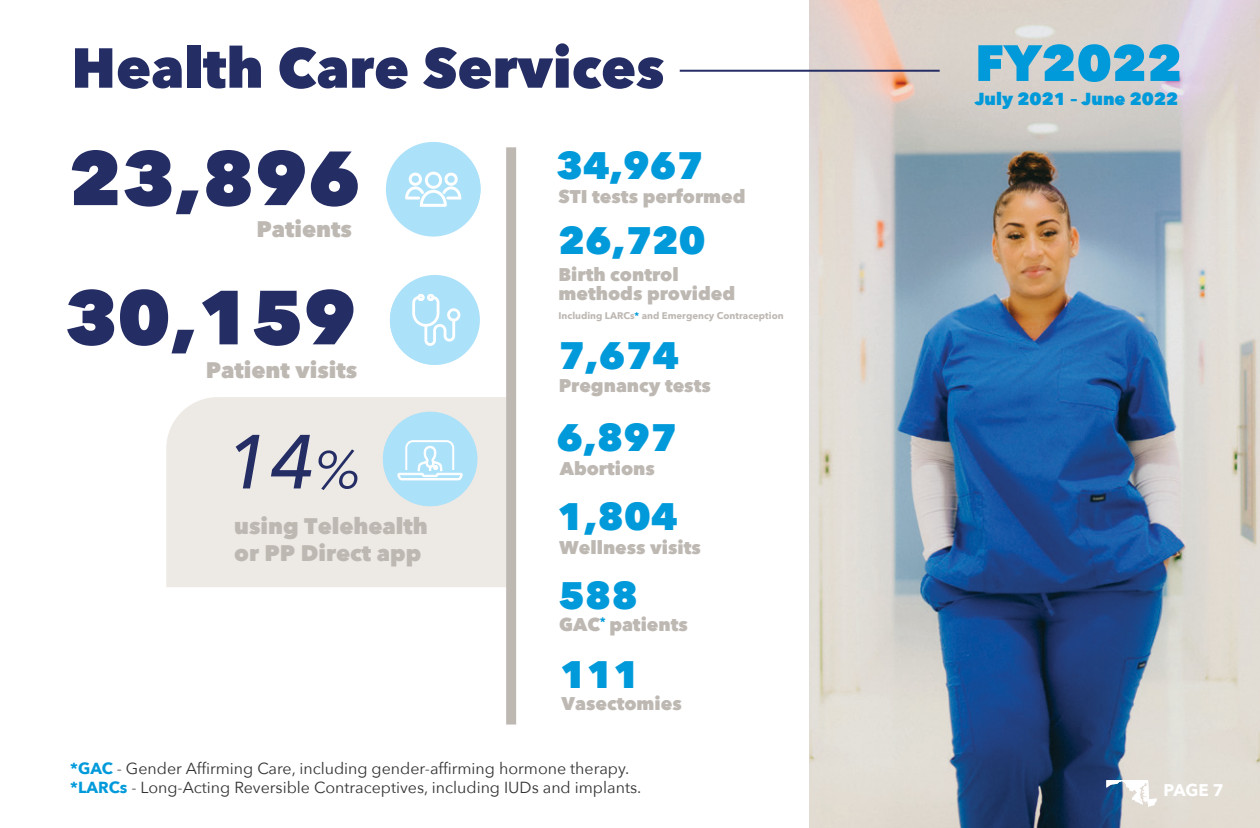
<style>
.page{position:relative;width:1260px;height:828px;background:#fff}
.page>*{position:absolute;margin:0;border:0;box-sizing:border-box;transform-origin:0 0}
.t1{font:800 75.8px "Avenir Next";color:#252d65}
.t2{font:italic 500 75.8px "Avenir Next";color:#252d65}
.t3{font:800 55.8px "Avenir Next";color:#252d65}
.t4{font:800 50.4px "Avenir Next";color:#009ada}
.t5{font:800 38.2px/75.6px "Avenir Next";color:#009ada}
.t6{font:800 22.4px/27px "Avenir Next";color:#beb8b3}
.t7{font:800 18.4px/19.2px "Avenir Next";color:#beb8b3}
.t8{font:800 17.4px "Avenir Next";color:#009ada}
.t9{font:700 16.8px "Avenir Next";color:#fff}
.t10{font:16px/19.2px "Avenir Next";color:#333}
.t11{font:700 12.2px "Avenir Next";color:#009ada}
.t12{font:700 9.6px "Avenir Next";color:#beb8b3}
.s1{font-weight:400;font-size:52.8px}
.s2{color:#009ada}
.s3{font-weight:700;color:#009ada}
</style>
<div class="page">
<img style="left:810px;top:0;width:450px;height:828px">
<div style="left:166px;top:397px;width:340px;height:190px;background:#ede9e4"></div>
<svg style="left:1106px;top:780px;width:51px;height:27px"></svg>
<svg style="left:390px;top:275px;width:90px;height:90px"></svg>
<svg style="left:386px;top:142px;width:95px;height:95px"></svg>
<svg style="left:383px;top:412px;width:94px;height:94px;background:#c0e5f5"></svg>
<div style="left:506px;top:147px;width:10px;height:578px;background:#beb8b3"></div>
<hr style="left:680px;top:70px;width:260px;height:2px;background:#252d65">
<h2 class="t3" style="left:71px;top:34px;width:595px">Health Care Services</h2>
<h1 class="t1" style="left:69px;top:132px;width:293px">23,896</h1>
<h3 class="t6" style="left:257px;top:215px;width:97px">Patients</h3>
<h1 class="t1" style="left:65px;top:271px;width:293px">30,159</h1>
<h3 class="t6" style="left:206px;top:356px;width:153px">Patient visits</h3>
<h1 class="t2" style="left:226px;top:398px;width:135px">14<span class="s1">%</span></h1>
<h3 class="t6" style="left:234px;top:513px;width:195px">using Telehealth or PP Direct app</h3>
<h3 class="t5" style="left:556px;top:127px;width:151px">34,967<br>26,720</h3>
<p class="t7" style="left:559px;top:186px;width:189px">STI tests performed</p>
<p class="t7" style="left:559px;top:265px;width:178px">Birth control methods provided</p>
<p class="t12" style="left:559px;top:308px;width:227px">Including LARCs<span class="s2">*</span> and Emergency Contraception</p>
<h3 class="t5" style="left:557px;top:314px;width:124px;line-height:82.2px">7,674<br>6,897</h3>
<p class="t7" style="left:559px;top:376px;width:154px">Pregnancy tests</p>
<p class="t7" style="left:560px;top:459px;width:97px">Abortions</p>
<h3 class="t5" style="left:557px;top:478px;width:122px">1,804</h3>
<p class="t7" style="left:559px;top:538px;width:143px">Wellness visits</p>
<h3 class="t5" style="left:558px;top:557px;width:82px">588</h3>
<p class="t7" style="left:559px;top:615px;width:130px">GAC patients</p>
<p class="t11" style="left:600px;top:611px;width:7px">*</p>
<h3 class="t5" style="left:560px;top:636px;width:82px">111</h3>
<p class="t7" style="left:562px;top:694px;width:122px">Vasectomies</p>
<p class="t10" style="left:70px;top:758px;width:573px"><span class="s3">*GAC</span> - Gender Affirming Care, including gender-affirming hormone therapy. <span class="s3">*LARCs</span> - Long-Acting Reversible Contraceptives, including IUDs and implants.</p>
<h3 class="t4" style="left:975px;top:32px;width:209px">FY2022</h3>
<p class="t8" style="left:975px;top:88px;width:205px">July 2021 – June 2022</p>
<p class="t9" style="left:1164px;top:775px;width:62px">PAGE 7</p>
</div>
